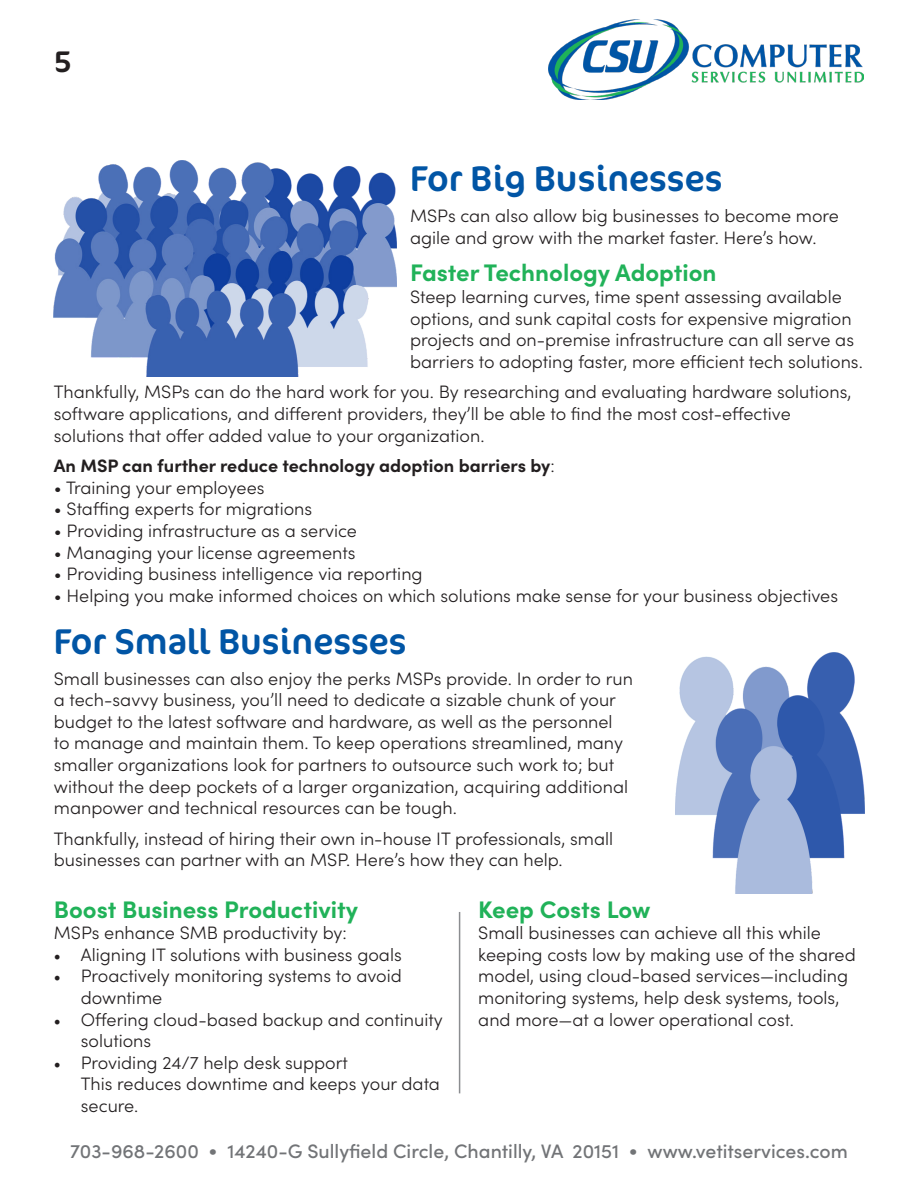
<style>
.page{position:relative;width:918px;height:1188px;background:#fff}
.page>*{position:absolute;margin:0;border:0;box-sizing:border-box;transform-origin:0 0}
.t1{font:36px "Cocon Pro";color:#0155a5}
.t2{font:30px "Cocon Pro";color:#231f20}
.t3{font:700 24px "Sofia Pro";color:#21b259}
.t4{font:500 19.5px "Sofia Pro";color:#727477}
.t5{font:300 18px/21.6px "Sofia Pro";color:#231f20}
.t6{font:700 18px "Sofia Pro";color:#231f20}
.s1{font-weight:300}
.s2{font-family:"Minion Pro";font-weight:400}
</style>
<div class="page">
<img style="left:549px;top:19px;width:314px;height:80px">
<img style="left:675px;top:652px;width:189px;height:241px">
<img style="left:54px;top:160px;width:343px;height:217px">
<hr style="left:459px;top:912px;width:1px;height:181px;background:#8b8d90">
<h2 class="t2" style="left:54px;top:41px;width:19px">5</h2>
<p class="t1" style="left:410px;top:155px;width:314px">For Big Businesses</p>
<p class="t5" style="left:410px;top:204px;width:430px">MSPs can also allow big businesses to become more agile and grow with the market faster. Here’s how.</p>
<p class="t3" style="left:410px;top:255px;width:308px">Faster Technology Adoption</p>
<p class="t5" style="left:410px;top:285px;width:454px">Steep learning curves, time spent assessing available options, and sunk capital costs for expensive migration projects and on-premise infrastructure can all serve as barriers to adopting faster, more efficient tech solutions.</p>
<p class="t5" style="left:54px;top:380px;width:799px">Thankfully, MSPs can do the hard work for you. By researching and evaluating hardware solutions, software applications, and different providers, they’ll be able to find the most cost-effective solutions that offer added value to your organization.</p>
<p class="t6" style="left:54px;top:452px;width:502px">An MSP can further reduce technology adoption barriers by<span class="s1">:</span></p>
<p class="t5" style="left:54px;top:476px;width:212px">• Training your employees</p>
<p class="t5" style="left:54px;top:497px;width:260px">• Staffing experts for migrations</p>
<p class="t5" style="left:54px;top:519px;width:305px">• Providing infrastructure as a service</p>
<p class="t5" style="left:54px;top:541px;width:303px">• Managing your license agreements</p>
<p class="t5" style="left:54px;top:562px;width:370px">• Providing business intelligence via reporting</p>
<p class="t5" style="left:54px;top:584px;width:786px">• Helping you make informed choices on which solutions make sense for your business objectives</p>
<p class="t1" style="left:54px;top:618px;width:354px">For Small Businesses</p>
<p class="t5" style="left:54px;top:667px;width:581px">Small businesses can also enjoy the perks MSPs provide. In order to run a tech-savvy business, you’ll need to dedicate a sizable chunk of your budget to the latest software and hardware, as well as the personnel<br>to manage and maintain them. To keep operations streamlined, many smaller organizations look for partners to outsource such work to; but without the deep pockets of a larger organization, acquiring additional manpower and technical resources can be tough.</p>
<p class="t5" style="left:54px;top:827px;width:561px">Thankfully, instead of hiring their own in-house IT professionals, small businesses can partner with an MSP. Here’s how they can help.</p>
<p class="t3" style="left:54px;top:891px;width:306px">Boost Business Productivity</p>
<p class="t5" style="left:54px;top:921px;width:295px">MSPs enhance SMB productivity by:</p>
<p class="t5" style="left:54px;top:943px;width:349px"><span class="s2">•</span> Aligning IT solutions with business goals</p>
<p class="t5" style="left:81px;top:964px;width:322px;text-indent:-27px"><span class="s2">•</span> Proactively monitoring systems to avoid downtime</p>
<p class="t5" style="left:81px;top:1008px;width:363px;text-indent:-27px"><span class="s2">•</span> Offering cloud-based backup and continuity solutions</p>
<p class="t5" style="left:81px;top:1051px;width:361px;text-indent:-27px"><span class="s2">•</span> Providing 24/7 help desk support<br>This reduces downtime and keeps your data secure.</p>
<p class="t3" style="left:478px;top:891px;width:174px">Keep Costs Low</p>
<p class="t5" style="left:478px;top:921px;width:379px">Small businesses can achieve all this while keeping costs low by making use of the shared model, using cloud-based services—including monitoring systems, help desk systems, tools, and more—at a lower operational cost.</p>
<p class="t4" style="left:70px;top:1137px;width:779px">703-968-2600 • 14240-G Sullyfield Circle, Chantilly, VA 20151 • www.vetitservices.com</p>
</div>
